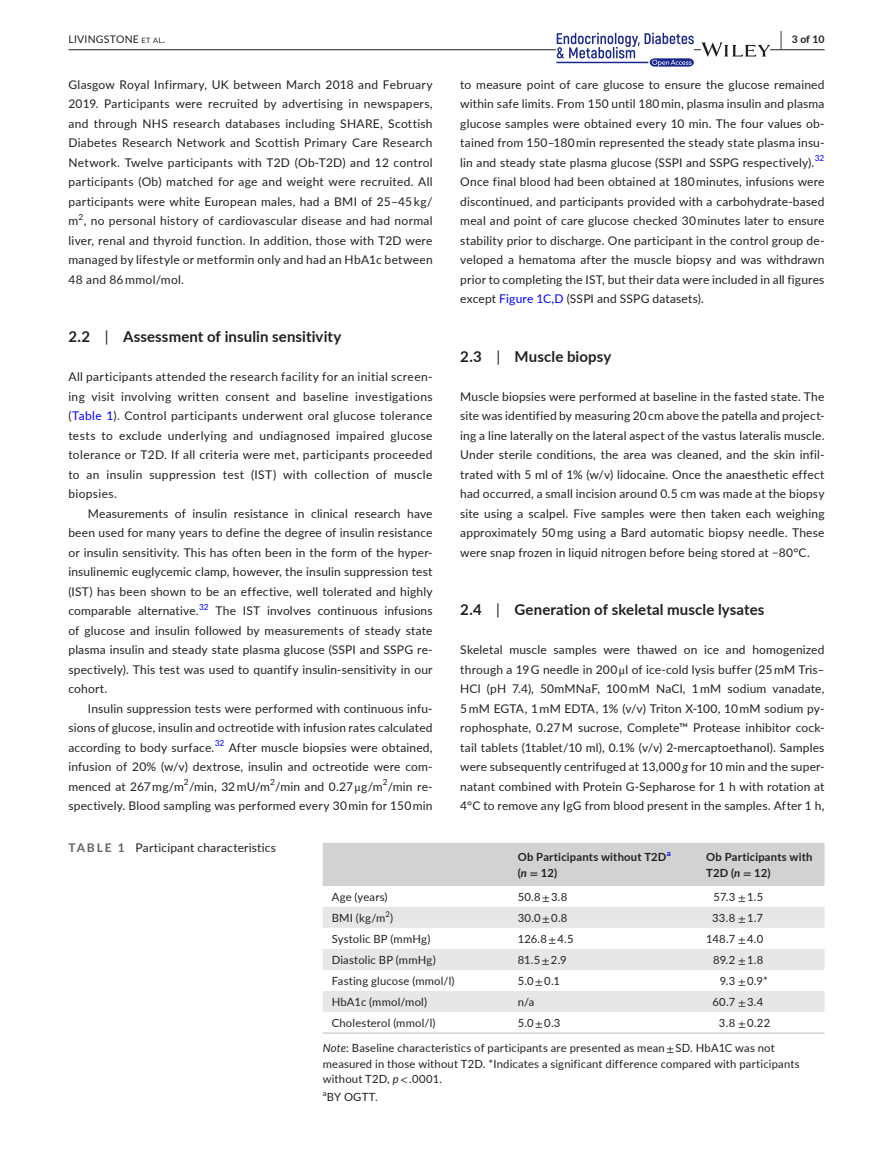
<style>
.page{position:relative;width:893px;height:1174px;background:#fff}
.page>*{position:absolute;margin:0;border:0;box-sizing:border-box;transform-origin:0 0}
.t1{font:700 15px "Lato";letter-spacing:.005em;color:#231f20}
.t2{font:12px/19.5px "Lato";letter-spacing:.015em;color:#231f20;text-align:justify}
.t3{font:11.25px/15.8px "Lato";letter-spacing:.015em;color:#231f20}
.t4{font:700 11.25px/15.8px "Lato";letter-spacing:.015em;color:#231f20}
.t5{font:10.5px "Lato";letter-spacing:.02em;color:#231f20}
.t6{font:700 10.5px "Lato";color:#231f20}
.t7{font:8.4px "Lato";color:#00f}
.t8{font:7.8px "Lato";color:#231f20}
.t9{font:700 7.8px "Lato";color:#00f}
.s1{font-size:7.35px}
.s2{font-size:19.5px}
.s3{color:#00f}
.s4{font-weight:400}
.s5{font-family:"STIX"}
.s6{font-weight:700;color:#636366}
.s7{font-style:italic}
</style>
<div class="page">
<hr style="left:68px;top:49px;width:756px;height:1px;background:#231f20">
<svg style="left:556px;top:33px;width:138px;height:34px"></svg>
<svg style="left:701px;top:42px;width:69px;height:15px"></svg>
<div style="left:323px;top:843px;width:501px;height:43px;background:#d1d2d4"></div>
<svg style="left:323px;top:907px;width:501px;height:105px;fill:#e6e7e9"></svg>
<hr style="left:323px;top:1032px;width:186px;height:2px;background:#d1d2d4">
<hr style="left:509px;top:1032px;width:188px;height:2px;background:#d1d2d4">
<hr style="left:697px;top:1032px;width:127px;height:2px;background:#d1d2d4">
<p class="t5" style="left:68px;top:31px;width:98px">LIVINGSTONE <span class="s1">et al</span>.</p>
<p class="t6" style="left:780px;top:31px;width:46px"><span class="s2">|</span> 3 of 10</p>
<p class="t2" style="left:68px;top:74px;width:366px">Glasgow Royal Infirmary, UK between March 2018 and February 2019. Participants were recruited by advertising in newspapers, and through NHS research databases including SHARE, Scottish Diabetes Research Network and Scottish Primary Care Research Network. Twelve participants with T2D (Ob-T2D) and 12 control participants (Ob) matched for age and weight were recruited. All participants were white European males, had a BMI of 25–45 kg/ m<sup>2</sup>, no personal history of cardiovascular disease and had normal liver, renal and thyroid function. In addition, those with T2D were managed by lifestyle or metformin only and had an HbA1c between 48 and 86 mmol/mol.</p>
<p class="t2" style="left:460px;top:74px;width:366px">to measure point of care glucose to ensure the glucose remained within safe limits. From 150 until 180 min, plasma insulin and plasma glucose samples were obtained every 10 min. The four values ob&shy;tained from 150–180 min represented the steady state plasma insu&shy;lin and steady state plasma glucose (SSPI and SSPG respectively).<sup>32<br></sup>Once final blood had been obtained at 180 minutes, infusions were discontinued, and participants provided with a carbohydrate-based meal and point of care glucose checked 30 minutes later to ensure stability prior to discharge. One participant in the control group de&shy;veloped a hematoma after the muscle biopsy and was withdrawn prior to completing the IST, but their data were included in all figures except <span class="s3">Figure 1C,D</span> (SSPI and SSPG datasets).</p>
<p class="t1" style="left:68px;top:326px;width:274px">2.2 <span class="s4">|</span> Assessment of insulin sensitivity</p>
<p class="t2" style="left:68px;top:366px;width:366px">All participants attended the research facility for an initial screen&shy;ing visit involving written consent and baseline investigations (<span class="s3">Table 1</span>). Control participants underwent oral glucose tolerance tests to exclude underlying and undiagnosed impaired glucose tolerance or T2D. If all criteria were met, participants proceeded to an insulin suppression test (IST) with collection of muscle biopsies.</p>
<p class="t2" style="left:68px;top:503px;width:366px;text-indent:20px">Measurements of insulin resistance in clinical research have been used for many years to define the degree of insulin resistance or insulin sensitivity. This has often been in the form of the hyper&shy;insulinemic euglycemic clamp, however, the insulin suppression test (IST) has been shown to be an effective, well tolerated and highly comparable alternative.<sup>32</sup></p>
<p class="t2" style="left:68px;top:600px;width:366px;text-indent:147px">The IST involves continuous infusions of glucose and insulin followed by measurements of steady state plasma insulin and steady state plasma glucose (SSPI and SSPG re&shy;spectively). This test was used to quantify insulin-sensitivity in our cohort.</p>
<p class="t2" style="left:68px;top:698px;width:366px;text-indent:20px">Insulin suppression tests were performed with continuous infu&shy;sions of glucose, insulin and octreotide with infusion rates calculated according to body surface.</p>
<p class="t7" style="left:215px;top:737px;width:11px">32</p>
<p class="t2" style="left:68px;top:737px;width:366px;text-indent:160px">After muscle biopsies were obtained, infusion of 20% (w/v) dextrose, insulin and octreotide were com&shy;menced at 267 mg/m<sup>2</sup>/min, 32 mU/m<sup>2</sup>/min and 0.27 <span class="s5">μ</span>g/m<sup>2</sup>/min re&shy;spectively. Blood sampling was performed every 30 min for 150 min</p>
<p class="t2" style="left:68px;top:838px;width:209px"><span class="s6">TABLE 1</span> Participant characteristics</p>
<p class="t1" style="left:460px;top:345px;width:153px">2.3 <span class="s4">|</span> Muscle biopsy</p>
<p class="t2" style="left:460px;top:386px;width:366px">Muscle biopsies were performed at baseline in the fasted state. The site was identified by measuring 20 cm above the patella and project&shy;ing a line laterally on the lateral aspect of the vastus lateralis muscle.<br>Under sterile conditions, the area was cleaned, and the skin infil&shy;trated with 5 ml of 1% (w/v) lidocaine. Once the anaesthetic effect had occurred, a small incision around 0.5 cm was made at the biopsy site using a scalpel. Five samples were then taken each weighing approximately 50 mg using a Bard automatic biopsy needle. These were snap frozen in liquid nitrogen before being stored at −80°C.</p>
<p class="t1" style="left:460px;top:599px;width:306px">2.4 <span class="s4">|</span> Generation of skeletal muscle lysates</p>
<p class="t2" style="left:460px;top:639px;width:366px">Skeletal muscle samples were thawed on ice and homogenized through a 19 G needle in 200 <span class="s5">μ</span>l of ice-cold lysis buffer (25 mM Tris– HCl (pH 7.4), 50mMNaF, 100 mM NaCl, 1 mM sodium vanadate, 5 mM EGTA, 1 mM EDTA, 1% (v/v) Triton X-100, 10 mM sodium py&shy;rophosphate, 0.27 M sucrose, Complete™ Protease inhibitor cock&shy;tail tablets (1tablet/10 ml), 0.1% (v/v) 2-mercaptoethanol). Samples were subsequently centrifuged at 13,000 <span class="s7">g</span> for 10 min and the super&shy;natant combined with Protein G-Sepharose for 1 h with rotation at 4°C to remove any IgG from blood present in the samples. After 1 h,</p>
<p class="t4" style="left:518px;top:848px;width:150px">Ob Participants without T2D</p>
<p class="t9" style="left:667px;top:847px;width:5px">a</p>
<p class="t4" style="left:518px;top:864px;width:41px">(<span class="s7">n</span> <span class="s5">=</span> 12)</p>
<p class="t4" style="left:706px;top:848px;width:108px">Ob Participants with<br>T2D (<span class="s7">n</span> <span class="s5">=</span> 12)</p>
<p class="t3" style="left:332px;top:888px;width:57px">Age (years)</p>
<p class="t3" style="left:518px;top:888px;width:51px">50.8 <span class="s5">±</span> 3.8</p>
<p class="t3" style="left:714px;top:888px;width:51px">57.3 <span class="s5">±</span> 1.5</p>
<p class="t3" style="left:332px;top:909px;width:63px">BMI (kg/m )</p>
<p class="t8" style="left:386px;top:908px;width:6px">2</p>
<p class="t3" style="left:518px;top:909px;width:51px">30.0 <span class="s5">±</span> 0.8</p>
<p class="t3" style="left:712px;top:909px;width:52px">33.8 <span class="s5">±</span> 1.7</p>
<p class="t3" style="left:332px;top:930px;width:100px">Systolic BP (mmHg)</p>
<p class="t3" style="left:518px;top:930px;width:58px">126.8 <span class="s5">±</span> 4.5</p>
<p class="t3" style="left:706px;top:930px;width:59px">148.7 <span class="s5">±</span> 4.0</p>
<p class="t3" style="left:332px;top:951px;width:105px">Diastolic BP (mmHg)</p>
<p class="t3" style="left:518px;top:951px;width:50px">81.5 <span class="s5">±</span> 2.9</p>
<p class="t3" style="left:713px;top:951px;width:52px">89.2 <span class="s5">±</span> 1.8</p>
<p class="t3" style="left:332px;top:972px;width:124px">Fasting glucose (mmol/l)</p>
<p class="t3" style="left:518px;top:972px;width:44px">5.0 <span class="s5">±</span> 0.1</p>
<p class="t3" style="left:720px;top:972px;width:49px">9.3 <span class="s5">±</span> 0.9*</p>
<p class="t3" style="left:332px;top:993px;width:97px">HbA1c (mmol/mol)</p>
<p class="t3" style="left:518px;top:993px;width:18px">n/a</p>
<p class="t3" style="left:712px;top:993px;width:52px">60.7 <span class="s5">±</span> 3.4</p>
<p class="t3" style="left:332px;top:1014px;width:105px">Cholesterol (mmol/l)</p>
<p class="t3" style="left:518px;top:1014px;width:44px">5.0 <span class="s5">±</span> 0.3</p>
<p class="t3" style="left:719px;top:1014px;width:53px">3.8 <span class="s5">±</span> 0.22</p>
<p class="t3" style="left:323px;top:1039px;width:479px"><span class="s7">Note</span>: Baseline characteristics of participants are presented as mean <span class="s5">±</span> SD. HbA1C was not measured in those without T2D. *Indicates a significant difference compared with participants without T2D, <span class="s7">p</span><span class="s5">&lt;</span> .0001.</p>
<p class="t8" style="left:323px;top:1088px;width:5px">a</p>
<p class="t3" style="left:327px;top:1089px;width:52px">BY OGTT.</p>
</div>
